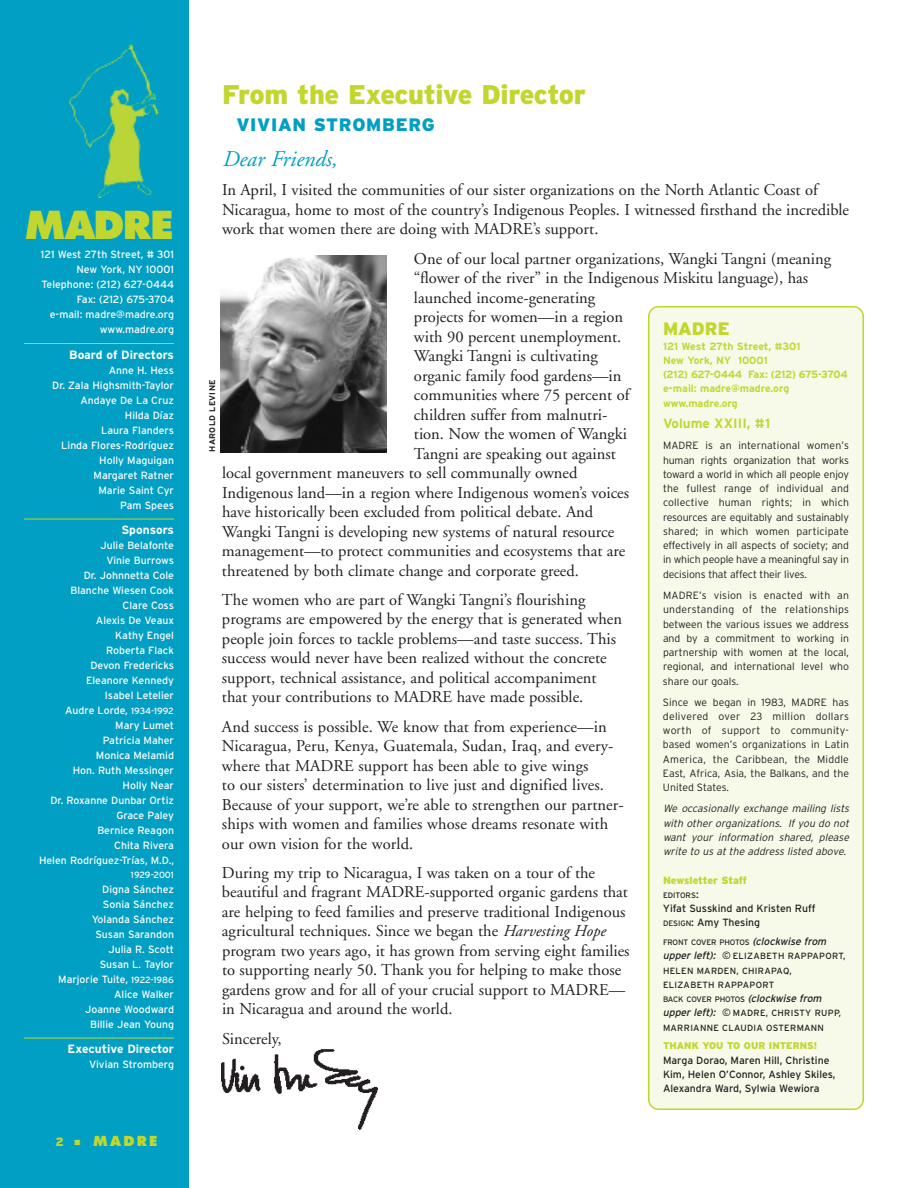
<style>
.page{position:relative;width:918px;height:1188px;background:#fff}
.page>*{position:absolute;margin:0;border:0;box-sizing:border-box;transform-origin:0 0}
.t1{font:800 37.5px "Futura";letter-spacing:-.03em;color:#c1d72f}
.t2{font:900 27px "Geo Int";letter-spacing:-.015em;color:#c1d72f}
.t3{font:italic 22.5px "Adobe Garamond";color:#009fc3}
.t4{font:900 18px "Geo Int";letter-spacing:.035em;color:#009fc3}
.t5{font:900 18px "Geo Int";color:#c1d72f}
.t6{font:16.5px/19.5px "Adobe Garamond";color:#231f20}
.t7{font:700 13.5px "Geo Int";color:#c1d72f}
.t8{font:800 13.5px "Futura";letter-spacing:.165em;color:#c1d72f}
.t9{font:700 12px "Geo Int";color:#fff}
.t10{font:900 12px "Geo Int";color:#c1d72f}
.t11{font:10.5px/15px "Geo Int";color:#fff;text-align:right}
.t12{font:300 10.5px/14.2px "Geo Int";color:#231f20;text-align:justify}
.t13{font:italic 300 10.5px/14.2px "Geo Int";color:#231f20;text-align:justify}
.t14{font:10.5px/14.2px "Geo Int";color:#231f20}
.t15{font:700 10.5px/14.2px "Geo Int";letter-spacing:-.01em;color:#c1d72f}
.t16{font:900 10.5px "Geo Int";letter-spacing:-.015em;color:#c1d72f}
.t17{font:900 9.75px "Geo Int";color:#c1d72f}
.t18{font:9px/14.2px "Geo Int";letter-spacing:.035em;color:#231f20}
.t19{font:9px "Geo Int";letter-spacing:-.01em;color:#fff}
.t20{font:700 8.25px "Geo Int";letter-spacing:.04em;color:#231f20}
.t21{font:7.8px "Geo Int";letter-spacing:-.02em;color:#231f20}
.t22{font:7.8px "Geo Int";color:#231f20}
.s1{font-size:9px}
.s2{font-style:italic}
.s3{font-size:10.5px}
.s4{font-size:7.8px}
.s5{font-style:italic;font-size:10.5px}
</style>
<div class="page">
<div style="left:0;top:0;width:189px;height:1188px;background:#009fc3"></div>
<img style="left:220px;top:255px;width:167px;height:198px">
<img style="left:221px;top:1049px;width:157px;height:81px">
<div style="left:648px;top:306px;width:216px;height:804px;background:#f7fae9"></div>
<hr style="left:24px;top:343px;width:150px;height:1px;background:#c1d72f">
<hr style="left:24px;top:519px;width:150px;height:1px;background:#c1d72f">
<hr style="left:24px;top:1038px;width:150px;height:1px;background:#c1d72f">
<img style="left:68px;top:43px;width:91px;height:154px">
<h1 class="t1" style="left:25px;top:208px;width:151px">MADRE</h1>
<p class="t11" style="left:41px;top:247px;width:135px">121 West 27th Street, # 301<br>New York, NY 10001<br>Telephone: (212) 627-0444<br>Fax: (212) 675-3704<br>e-mail: madre@madre.org www.madre.org</p>
<p class="t9" style="left:69px;top:348px;width:106px">Board of Directors</p>
<p class="t11" style="left:52px;top:363px;width:123px">Anne H. Hess<br>Dr. Zala Highsmith-Taylor<br>Andaye De La Cruz<br>Hilda Díaz<br>Laura Flanders<br>Linda Flores-Rodríguez<br>Holly Maguigan<br>Margaret Ratner<br>Marie Saint Cyr<br>Pam Spees</p>
<p class="t9" style="left:121px;top:523px;width:54px">Sponsors</p>
<p class="t11" style="left:39px;top:538px;width:137px">Julie Belafonte<br>Vinie Burrows<br>Dr. Johnnetta Cole<br>Blanche Wiesen Cook<br>Clare Coss<br>Alexis De Veaux<br>Kathy Engel<br>Roberta Flack<br>Devon Fredericks<br>Eleanore Kennedy<br>Isabel Letelier<br>Audre Lorde, <span class="s1">1934-1992<br></span>Mary Lumet<br>Patricia Maher<br>Monica Melamid<br>Hon. Ruth Messinger<br>Holly Near<br>Dr. Roxanne Dunbar Ortiz<br>Grace Paley<br>Bernice Reagon<br>Chita Rivera<br>Helen Rodríguez-Trías, M.D.,</p>
<p class="t19" style="left:131px;top:870px;width:45px">1929-2001</p>
<p class="t11" style="left:58px;top:882px;width:117px">Digna Sánchez<br>Sonia Sánchez<br>Yolanda Sánchez<br>Susan Sarandon<br>Julia R. Scott<br>Susan L. Taylor<br>Marjorie Tuite, <span class="s1">1922-1986<br></span>Alice Walker<br>Joanne Woodward<br>Billie Jean Young</p>
<p class="t9" style="left:68px;top:1042px;width:108px">Executive Director</p>
<p class="t11" style="left:89px;top:1057px;width:86px">Vivian Stromberg</p>
<p class="t10" style="left:56px;top:1135px;width:10px">2</p>
<p class="t8" style="left:93px;top:1135px;width:66px">MADRE</p>
<h2 class="t2" style="left:222px;top:79px;width:365px">From the Executive Director</h2>
<p class="t4" style="left:236px;top:114px;width:200px">VIVIAN STROMBERG</p>
<h3 class="t3" style="left:222px;top:150px;width:116px">Dear Friends,</h3>
<p class="t6" style="left:222px;top:182px;width:629px">In April, I visited the communities of our sister organizations on the North Atlantic Coast of<br>Nicaragua, home to most of the country’s Indigenous Peoples. I witnessed firsthand the incredible work that women there are doing with MADRE’s support.</p>
<p class="t6" style="left:414px;top:250px;width:419px">One of our local partner organizations, Wangki Tangni (meaning</p>
<p class="t6" style="left:414px;top:270px;width:396px">“flower of the river” in the Indigenous Miskitu language), has</p>
<p class="t6" style="left:414px;top:289px;width:183px">launched income-generating</p>
<p class="t6" style="left:414px;top:309px;width:211px">projects for women—in a region</p>
<p class="t6" style="left:414px;top:328px;width:209px">with 90 percent unemployment.</p>
<p class="t6" style="left:414px;top:348px;width:185px">Wangki Tangni is cultivating</p>
<p class="t6" style="left:414px;top:367px;width:209px">organic family food gardens—in</p>
<p class="t6" style="left:414px;top:387px;width:217px">communities where 75 percent of</p>
<p class="t6" style="left:414px;top:406px;width:195px">children suffer from malnutri-</p>
<p class="t6" style="left:414px;top:426px;width:214px">tion. Now the women of Wangki</p>
<p class="t6" style="left:414px;top:445px;width:203px">Tangni are speaking out against</p>
<p class="t6" style="left:222px;top:465px;width:357px">local government maneuvers to sell communally owned</p>
<p class="t6" style="left:222px;top:484px;width:409px">Indigenous land—in a region where Indigenous women’s voices</p>
<p class="t6" style="left:222px;top:504px;width:373px">have historically been excluded from political debate. And</p>
<p class="t6" style="left:222px;top:523px;width:394px">Wangki Tangni is developing new systems of natural resource</p>
<p class="t6" style="left:222px;top:543px;width:405px">management—to protect communities and ecosystems that are</p>
<p class="t6" style="left:222px;top:562px;width:358px">threatened by both climate change and corporate greed.</p>
<p class="t6" style="left:222px;top:591px;width:402px">The women who are part of Wangki Tangni’s flourishing programs are empowered by the energy that is generated when people join forces to tackle problems—and taste success. This success would never have been realized without the concrete support, technical assistance, and political accompaniment that your contributions to MADRE have made possible.</p>
<p class="t6" style="left:222px;top:718px;width:403px">And success is possible. We know that from experience—in Nicaragua, Peru, Kenya, Guatemala, Sudan, Iraq, and every&shy;where that MADRE support has been able to give wings<br>to our sisters’ determination to live just and dignified lives.<br>Because of your support, we’re able to strengthen our partner&shy;ships with women and families whose dreams resonate with our own vision for the world.</p>
<p class="t6" style="left:222px;top:864px;width:409px">During my trip to Nicaragua, I was taken on a tour of the beautiful and fragrant MADRE-supported organic gardens that are helping to feed families and preserve traditional Indigenous agricultural techniques. Since we began the <span class="s2">Harvesting Hope </span>program two years ago, it has grown from serving eight families to supporting nearly 50. Thank you for helping to make those gardens grow and for all of your crucial support to MADRE— in Nicaragua and around the world.</p>
<p class="t6" style="left:222px;top:1030px;width:61px">Sincerely,</p>
<p class="t5" style="left:663px;top:319px;width:68px">MADRE</p>
<p class="t15" style="left:663px;top:339px;width:186px">121 West 27th Street, #301<br>New York, NY 10001<br>(212) 627-0444 Fax: (212) 675-3704 e-mail: madre@madre.org www.madre.org</p>
<p class="t7" style="left:663px;top:415px;width:109px">Volume XXIII, #1</p>
<p class="t12" style="left:663px;top:439px;width:188px">MADRE is an international women’s human rights organization that works toward a world in which all people enjoy the fullest range of individual and collective human rights; in which resources are equitably and sustainably shared; in which women participate effectively in all aspects of society; and in which people have a meaningful say in decisions that affect their lives.</p>
<p class="t12" style="left:663px;top:588px;width:188px">MADRE’s vision is enacted with an understanding of the relationships between the various issues we address and by a commitment to working in partnership with women at the local, regional, and international level who share our goals.</p>
<p class="t12" style="left:663px;top:695px;width:188px">Since we began in 1983, MADRE has delivered over 23 million dollars worth of support to community&shy;based women’s organizations in Latin America, the Caribbean, the Middle East, Africa, Asia, the Balkans, and the United States.</p>
<p class="t13" style="left:663px;top:802px;width:188px">We occasionally exchange mailing lists with other organizations. If you do not want your information shared, please write to us at the address listed above.</p>
<p class="t16" style="left:663px;top:874px;width:85px">Newsletter Staff</p>
<p class="t22" style="left:663px;top:891px;width:37px">EDITORS<span class="s3">:</span></p>
<p class="t14" style="left:663px;top:901px;width:154px">Yifat Susskind and Kristen Ruff<br><span class="s4">DESIGN</span>: Amy Thesing</p>
<p class="t21" style="left:663px;top:938px;width:165px">FRONT COVER PHOTOS <span class="s5">(clockwise from</span></p>
<p class="t18" style="left:663px;top:949px;width:184px"><span class="s5">upper left):</span> <span class="s3">©</span> ELIZABETH RAPPAPORT,<br>HELEN MARDEN, CHIRAPAQ,<br>ELIZABETH RAPPAPORT</p>
<p class="t21" style="left:663px;top:995px;width:160px">BACK COVER PHOTOS <span class="s5">(clockwise from</span></p>
<p class="t18" style="left:663px;top:1006px;width:180px"><span class="s5">upper left):</span> <span class="s3">©</span> MADRE, CHRISTY RUPP,<br>MARRIANNE CLAUDIA OSTERMANN</p>
<p class="t17" style="left:663px;top:1040px;width:156px">THANK YOU TO OUR INTERNS!</p>
<p class="t14" style="left:663px;top:1053px;width:174px">Marga Dorao, Maren Hill, Christine<br>Kim, Helen O’Connor, Ashley Skiles,<br>Alexandra Ward, Sylwia Wewiora</p>
<p class="t20" style="left:207px;top:452px;width:74px;rotate:-90deg">HAROLD LEVINE</p>
</div>
